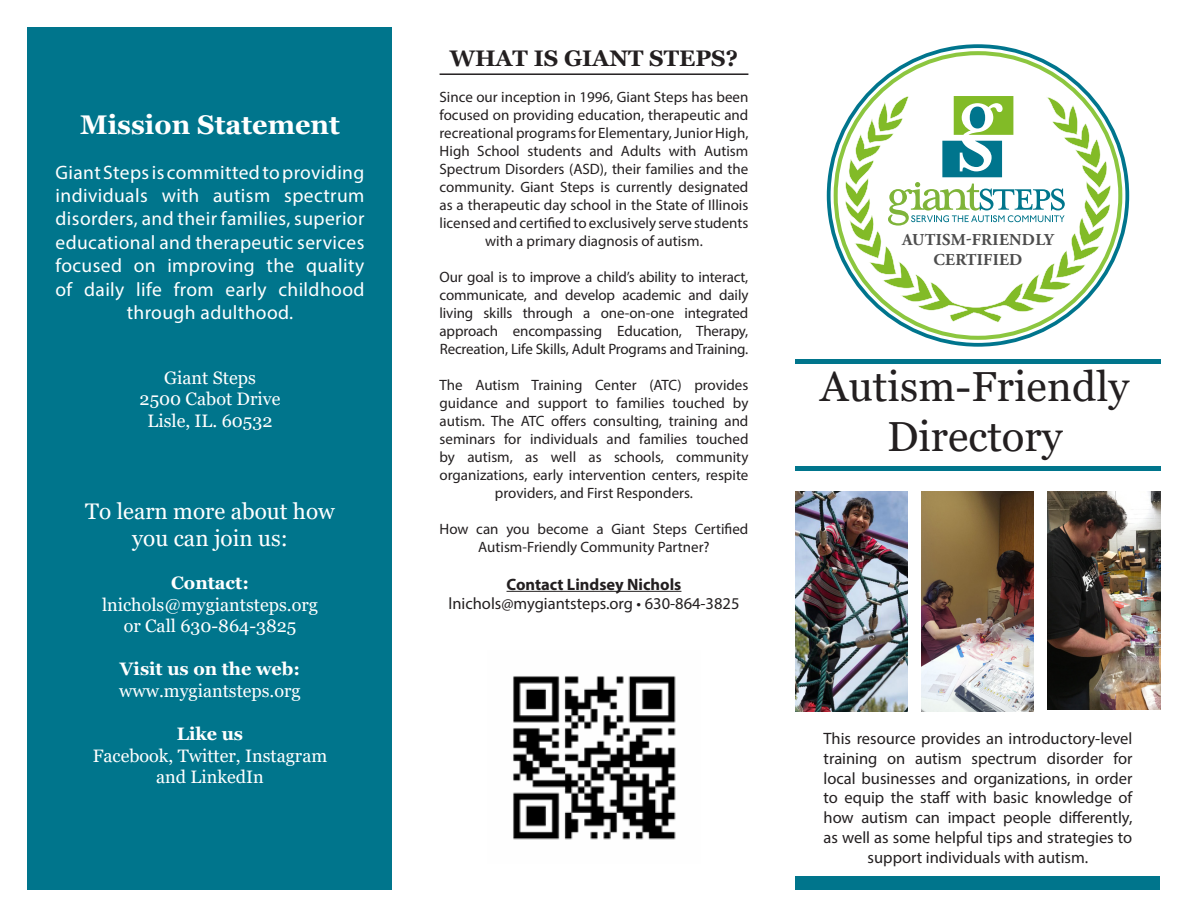
<style>
.page{position:relative;width:1188px;height:918px;background:#fff}
.page>*{position:absolute;margin:0;border:0;box-sizing:border-box;transform-origin:0 0}
.t1{font:42px/50.4px "Georgia";letter-spacing:.005em;color:#231f20;text-align:center}
.t2{font:700 27px "Georgia";color:#fff}
.t3{font:22.5px "Georgia";color:#fff}
.t4{font:700 22.5px "Georgia";color:#231f20}
.t5{font:19.5px/23.4px "Myriad Pro";letter-spacing:.02em;color:#fff;text-align:center}
.t6{font:18px "Georgia";color:#fff}
.t7{font:700 18px "Georgia";color:#fff}
.t8{font:700 16.65px/20px "Adobe Garamond Pro";letter-spacing:.02em;color:#4d4d4d;text-align:center}
.t9{font:16.5px/19.8px "Myriad Pro";color:#231f20;text-align:center}
.t10{font:700 16.5px "Myriad Pro";color:#231f20}
.t11{font:15px/18px "Myriad Pro";color:#231f20;text-align:center}
</style>
<div class="page">
<img style="left:513px;top:676px;width:163px;height:164px">
<div style="left:28px;top:28px;width:364px;height:862px;background:#00758c"></div>
<div style="left:796px;top:877px;width:364px;height:13px;background:#00758c"></div>
<hr style="left:795px;top:466px;width:366px;height:4px;background:#00758c">
<div style="left:795px;top:359px;width:366px;height:5px;background:#00758c"></div>
<hr style="left:507px;top:591px;width:174px;height:1px;background:#231f20">
<hr style="left:440px;top:73px;width:308px;height:2px;background:#231f20">
<svg style="left:827px;top:44px;width:302px;height:303px;background:#198298"></svg>
<svg style="left:831px;top:48px;width:294px;height:295px"></svg>
<div style="left:836px;top:53px;width:284px;height:285px;background:#fff;border-radius:50%"></div>
<svg style="left:845px;top:96px;width:266px;height:226px"></svg>
<img style="left:796px;top:491px;width:112px;height:220px">
<img style="left:921px;top:491px;width:113px;height:220px">
<img style="left:1048px;top:491px;width:112px;height:218px">
<p class="t2" style="left:80px;top:107px;width:261px">Mission Statement</p>
<p class="t5" style="left:56px;top:160px;width:310px">Giant Steps is committed to providing individuals with autism spectrum disorders, and their families, superior educational and therapeutic services focused on improving the quality of daily life from early childhood through adulthood.</p>
<p class="t6" style="left:164px;top:367px;width:93px">Giant Steps</p>
<p class="t6" style="left:140px;top:388px;width:142px">2500 Cabot Drive</p>
<p class="t6" style="left:148px;top:410px;width:126px">Lisle, IL. 60532</p>
<p class="t3" style="left:85px;top:497px;width:251px">To learn more about how</p>
<p class="t3" style="left:132px;top:524px;width:157px">you can join us:</p>
<p class="t7" style="left:171px;top:571px;width:79px">Contact:</p>
<p class="t6" style="left:102px;top:593px;width:217px">lnichols@mygiantsteps.org</p>
<p class="t6" style="left:124px;top:615px;width:174px">or Call 630-864-3825</p>
<p class="t7" style="left:120px;top:658px;width:182px">Visit us on the web:</p>
<p class="t6" style="left:119px;top:680px;width:183px">www.mygiantsteps.org</p>
<p class="t7" style="left:177px;top:722px;width:68px">Like us</p>
<p class="t6" style="left:93px;top:745px;width:236px">Facebook, Twitter, Instagram</p>
<p class="t6" style="left:156px;top:766px;width:109px">and LinkedIn</p>
<p class="t4" style="left:450px;top:44px;width:290px">WHAT IS GIANT STEPS?</p>
<p class="t11" style="left:440px;top:88px;width:310px">Since our inception in 1996, Giant Steps has been focused on providing education, therapeutic and recreational programs for Elementary, Junior High, High School students and Adults with Autism Spectrum Disorders (ASD), their families and the community. Giant Steps is currently designated as a therapeutic day school in the State of Illinois licensed and certified to exclusively serve students with a primary diagnosis of autism.</p>
<p class="t11" style="left:440px;top:268px;width:310px;text-align:justify">Our goal is to improve a child’s ability to interact, communicate, and develop academic and daily living skills through a one-on-one integrated approach encompassing Education, Therapy, Recreation, Life Skills, Adult Programs and Training.</p>
<p class="t11" style="left:440px;top:376px;width:310px">The Autism Training Center (ATC) provides guidance and support to families touched by autism. The ATC offers consulting, training and seminars for individuals and families touched by autism, as well as schools, community organizations, early intervention centers, respite providers, and First Responders.</p>
<p class="t11" style="left:440px;top:520px;width:310px">How can you become a Giant Steps Certified<br>Autism-Friendly Community Partner?</p>
<p class="t10" style="left:507px;top:573px;width:176px">Contact Lindsey Nichols</p>
<p class="t9" style="left:448px;top:594px;width:293px">lnichols@mygiantsteps.org • 630-864-3825</p>
<p class="t8" style="left:902px;top:230px;width:153px">AUTISM-FRIENDLY<br>CERTIFIED</p>
<p class="t1" style="left:820px;top:362px;width:310px">Autism-Friendly<br>Directory</p>
<p class="t9" style="left:824px;top:728px;width:310px">This resource provides an introductory-level training on autism spectrum disorder for local businesses and organizations, in order to equip the staff with basic knowledge of how autism can impact people differently, as well as some helpful tips and strategies to support individuals with autism.</p>
</div>
